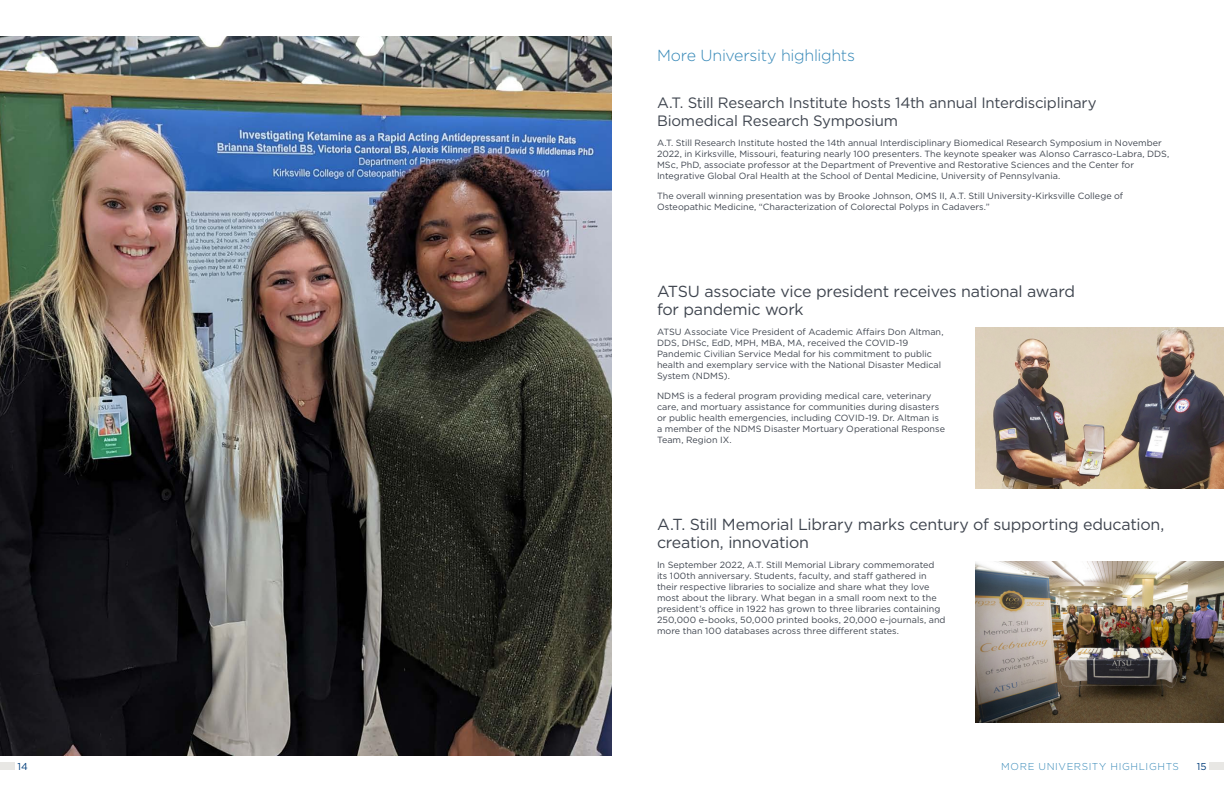
<style>
.page{position:relative;width:1224px;height:792px;background:#fff}
.page>*{position:absolute;margin:0;border:0;box-sizing:border-box;transform-origin:0 0}
.t1{font:16px/18px "Gotham";letter-spacing:-.015em;color:#3f454f}
.t2{font:300 16px "Gotham";letter-spacing:-.015em;color:#3487b7}
.t3{font:15px/18px "Gotham";letter-spacing:-.015em;color:#3f454f}
.t4{font:300 10px "Gotham";letter-spacing:.065em;color:#3487b7}
.t5{font:10px "Gotham";color:#003d7a}
.t6{font:9px/11px "Gotham";color:#3f454f}
</style>
<div class="page">
<div style="left:0;top:763px;width:15px;height:7px;background:#e8e7e4"></div>
<div style="left:1209px;top:763px;width:15px;height:7px;background:#e8e7e4"></div>
<img style="left:0;top:36px;width:612px;height:720px">
<img style="left:976px;top:327px;width:248px;height:161px">
<img style="left:976px;top:561px;width:248px;height:162px">
<h1 class="t2" style="left:657px;top:45px;width:200px">More University highlights</h1>
<h2 class="t3" style="left:657px;top:93px;width:441px">A.T. Still Research Institute hosts 14th annual Interdisciplinary<br>Biomedical Research Symposium</h2>
<p class="t6" style="left:657px;top:137px;width:514px">A.T. Still Research Institute hosted the 14th annual Interdisciplinary Biomedical Research Symposium in November 2022, in Kirksville, Missouri, featuring nearly 100 presenters. The keynote speaker was Alonso Carrasco-Labra, DDS, MSc, PhD, associate professor at the Department of Preventive and Restorative Sciences and the Center for Integrative Global Oral Health at the School of Dental Medicine, University of Pennsylvania.</p>
<p class="t6" style="left:657px;top:190px;width:468px">The overall winning presentation was by Brooke Johnson, OMS II, A.T. Still University-Kirksville College of<br>Osteopathic Medicine, “Characterization of Colorectal Polyps in Cadavers.”</p>
<h1 class="t1" style="left:657px;top:282px;width:419px">ATSU associate vice president receives national award for pandemic work</h1>
<p class="t6" style="left:657px;top:326px;width:288px">ATSU Associate Vice President of Academic Affairs Don Altman, DDS, DHSc, EdD, MPH, MBA, MA, received the COVID-19<br>Pandemic Civilian Service Medal for his commitment to public health and exemplary service with the National Disaster Medical System (NDMS).</p>
<p class="t6" style="left:657px;top:390px;width:289px">NDMS is a federal program providing medical care, veterinary care, and mortuary assistance for communities during disasters or public health emergencies, including COVID-19. Dr. Altman is a member of the NDMS Disaster Mortuary Operational Response Team, Region IX.</p>
<h1 class="t1" style="left:657px;top:515px;width:509px">A.T. Still Memorial Library marks century of supporting education, creation, innovation</h1>
<p class="t6" style="left:657px;top:559px;width:290px">In September 2022, A.T. Still Memorial Library commemorated its 100th anniversary. Students, faculty, and staff gathered in their respective libraries to socialize and share what they love most about the library. What began in a small room next to the president’s office in 1922 has grown to three libraries containing 250,000 e-books, 50,000 printed books, 20,000 e-journals, and more than 100 databases across three different states.</p>
<p class="t5" style="left:17px;top:760px;width:12px">14</p>
<p class="t4" style="left:1001px;top:760px;width:179px">MORE UNIVERSITY HIGHLIGHTS</p>
<p class="t5" style="left:1197px;top:760px;width:11px">15</p>
</div>
